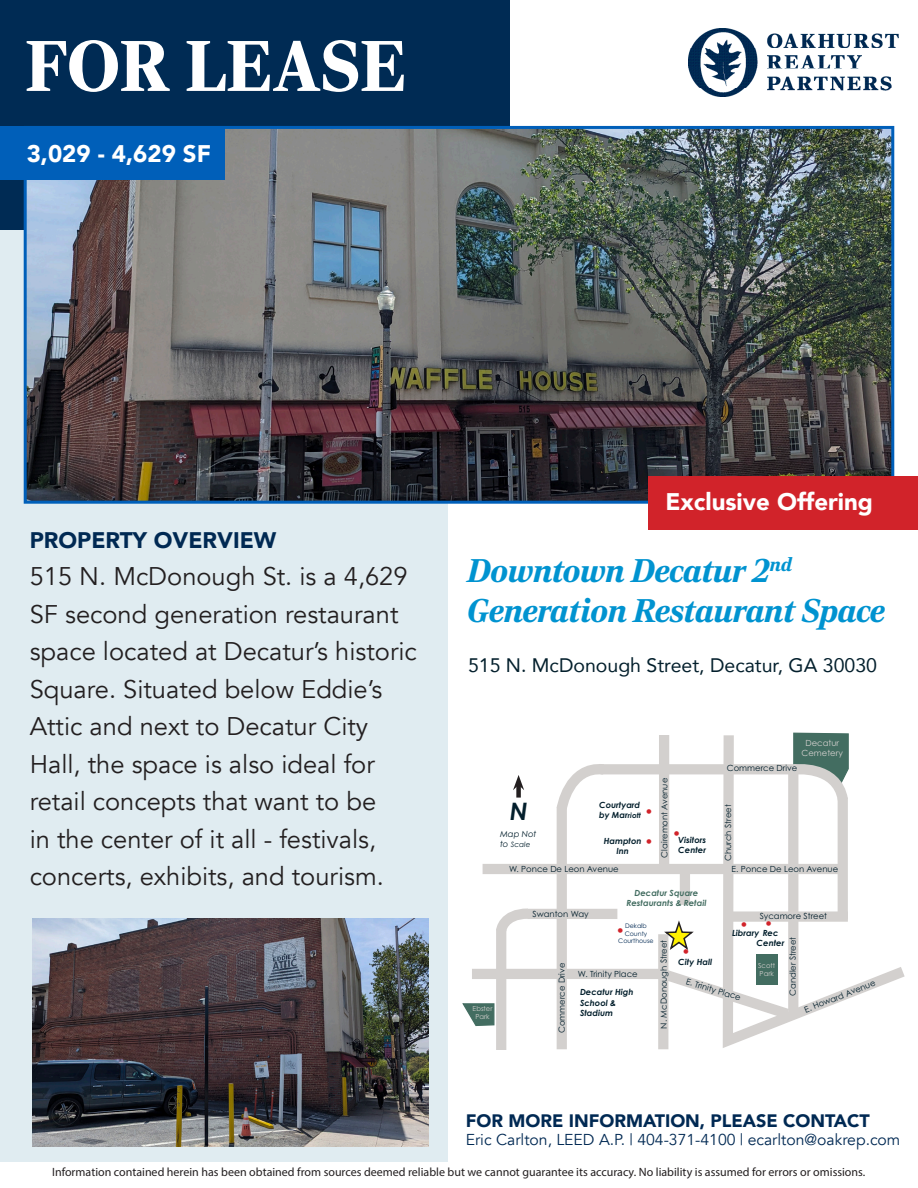
<style>
.page{position:relative;width:918px;height:1188px;background:#fff}
.page>*{position:absolute;margin:0;border:0;box-sizing:border-box;transform-origin:0 0}
.t1{font:900 72px "Rocky";color:#fff}
.t2{font:italic 900 33px/39.6px "Rocky";color:#0093d0}
.t3{font:25.5px/37.5px "Avenir";color:#231f20}
.t4{font:900 24px "Avenir";color:#fff}
.t5{font:italic 700 24px "Century Gothic Pro";color:#031f2c}
.t6{font:900 22.5px "Avenir";color:#002953}
.t7{font:19.5px "Avenir";color:#031f2c}
.t8{font:900 18px "Avenir";color:#002953}
.t9{font:15.75px "Avenir";color:#002953}
.t10{font:italic 700 15.15px "Century Gothic Pro";color:#d1232a}
.t11{font:12px "Myriad Pro";color:#231f20}
.t12{font:8.4px "Century Gothic Pro";color:#031f2c}
.t13{font:italic 700 8.4px/10.2px "Century Gothic Pro";color:#031f2c}
.t14{font:italic 700 8.4px "Century Gothic Pro";color:#436d61}
.t15{font:8.4px/10.2px "Century Gothic Pro";color:#d3d0ce;text-align:center}
.t16{font:italic 8.4px "Century Gothic Pro";color:#031f2c}
.t17{font:italic 7.35px "Century Gothic Pro";color:#031f2c}
.t18{font:6.9px "Century Gothic Pro";color:#d3d0ce}
.t19{font:6.3px "Century Gothic Pro";color:#002953}
.s1{font-size:7.35px}
.s2{font-size:8.4px}
</style>
<div class="page">
<div style="left:0;top:223px;width:448px;height:938px;background:#e0ecf1"></div>
<div style="left:0;top:0;width:509px;height:230px;background:#002b54"></div>
<img style="left:688px;top:29px;width:210px;height:67px">
<img style="left:28px;top:130px;width:862px;height:370px">
<div style="left:24px;top:126px;width:870px;height:378px;border:3px solid #005fb9"></div>
<div style="left:483px;top:864px;width:362px;height:10px;background:#d3d0ce"></div>
<div style="left:528px;top:909px;width:89px;height:10px;background:#d3d0ce"></div>
<div style="left:472px;top:969px;width:192px;height:10px;background:#d3d0ce"></div>
<svg style="left:556px;top:764px;width:58px;height:64px"></svg>
<svg style="left:496px;top:908px;width:52px;height:46px"></svg>
<svg style="left:614px;top:735px;width:291px;height:315px"></svg>
<div style="left:659px;top:735px;width:10px;height:131px;background:#d3d0ce"></div>
<div style="left:680px;top:869px;width:10px;height:36px;background:#d3d0ce"></div>
<div style="left:496px;top:930px;width:10px;height:120px;background:#d3d0ce"></div>
<div style="left:838px;top:798px;width:10px;height:121px;background:#d3d0ce"></div>
<div style="left:658px;top:934px;width:10px;height:115px;background:#d3d0ce"></div>
<div style="left:788px;top:771px;width:10px;height:241px;background:#d3d0ce"></div>
<div style="left:557px;top:808px;width:10px;height:241px;background:#d3d0ce"></div>
<svg style="left:777px;top:732px;width:92px;height:87px"></svg>
<svg style="left:462px;top:1003px;width:33px;height:23px"></svg>
<div style="left:756px;top:954px;width:21px;height:30px;background:#436d61"></div>
<svg style="left:662px;top:921px;width:34px;height:31px"></svg>
<div style="left:516px;top:785px;width:5px;height:13px;background:#231f20"></div>
<svg style="left:513px;top:775px;width:11px;height:15px"></svg>
<div style="left:648px;top:476px;width:270px;height:53px;background:#d1232a"></div>
<div style="left:0;top:126px;width:225px;height:54px;background:#005fb9"></div>
<img style="left:32px;top:918px;width:396px;height:229px">
<p class="t1" style="left:25px;top:23px;width:383px">FOR LEASE</p>
<p class="t4" style="left:27px;top:133px;width:186px">3,029 - 4,629 SF</p>
<p class="t6" style="left:30px;top:520px;width:248px">PROPERTY OVERVIEW</p>
<p class="t3" style="left:30px;top:558px;width:389px">515 N. McDonough St. is a 4,629<br>SF second generation restaurant space located at Decatur’s historic<br>Square. Situated below Eddie’s<br>Attic and next to Decatur City<br>Hall, the space is also ideal for retail concepts that want to be<br>in the center of it all - festivals, concerts, exhibits, and tourism.</p>
<p class="t4" style="left:665px;top:482px;width:209px">Exclusive Offering</p>
<p class="t2" style="left:468px;top:551px;width:419px">Downtown Decatur 2<sup>nd<br></sup>Generation Restaurant Space</p>
<p class="t7" style="left:468px;top:650px;width:411px">515 N. McDonough Street, Decatur, GA 30030</p>
<p class="t15" style="left:802px;top:738px;width:43px">Decatur<br>Cemetery</p>
<p class="t12" style="left:659px;top:858px;width:81px;rotate:-90deg">Clairemont Avenue</p>
<p class="t13" style="left:599px;top:800px;width:44px">Courtyard by Mar<span class="s1">riott</span></p>
<p class="t13" style="left:604px;top:836px;width:39px;text-align:center">Hampton<br>Inn</p>
<p class="t13" style="left:678px;top:835px;width:30px">Visitors<br>Center</p>
<p class="t14" style="left:635px;top:887px;width:65px">Decatur Square</p>
<p class="t14" style="left:627px;top:897px;width:81px">Restaurants &amp; Retail</p>
<p class="t5" style="left:510px;top:796px;width:19px">N</p>
<p class="t10" style="left:645px;top:801px;width:11px">•</p>
<p class="t10" style="left:645px;top:832px;width:11px">•</p>
<p class="t16" style="left:500px;top:829px;width:38px">Map Not</p>
<p class="t17" style="left:500px;top:840px;width:32px"><span class="s2">to</span> Scale</p>
<p class="t10" style="left:672px;top:824px;width:11px">•</p>
<p class="t12" style="left:509px;top:864px;width:111px">W. Ponce De Leon Avenue</p>
<p class="t12" style="left:727px;top:763px;width:72px">Commerce Drive</p>
<p class="t12" style="left:723px;top:861px;width:58px;rotate:-90deg">Church Street</p>
<p class="t12" style="left:732px;top:864px;width:108px">E. Ponce De Leon Avenue</p>
<p class="t18" style="left:473px;top:1004px;width:21px">Ebster</p>
<p class="t18" style="left:475px;top:1012px;width:16px">Park</p>
<p class="t12" style="left:533px;top:909px;width:58px">Swanton Way</p>
<p class="t12" style="left:557px;top:1033px;width:72px;rotate:-90deg">Commerce Drive</p>
<p class="t19" style="left:625px;top:922px;width:23px">Dekalb</p>
<p class="t19" style="left:625px;top:929px;width:24px">County</p>
<p class="t19" style="left:618px;top:937px;width:37px">Courthouse</p>
<p class="t10" style="left:616px;top:921px;width:11px">•</p>
<p class="t12" style="left:659px;top:1029px;width:90px;rotate:-90deg">N. McDonough Street</p>
<p class="t12" style="left:578px;top:969px;width:61px">W. Trinity Place</p>
<p class="t13" style="left:580px;top:987px;width:55px">Decatur High<br>School &amp;<br>Stadium</p>
<p class="t12" style="left:760px;top:911px;width:69px">Sycamore Street</p>
<p class="t10" style="left:740px;top:915px;width:11px">•</p>
<p class="t10" style="left:764px;top:914px;width:11px">•</p>
<p class="t13" style="left:732px;top:928px;width:48px">Library Rec</p>
<p class="t13" style="left:757px;top:938px;width:29px">Center</p>
<p class="t12" style="left:788px;top:996px;width:61px;rotate:-90deg">Candler Street</p>
<p class="t10" style="left:681px;top:942px;width:11px">•</p>
<p class="t13" style="left:678px;top:957px;width:35px">City Hall</p>
<p class="t18" style="left:758px;top:961px;width:18px">Scott</p>
<p class="t18" style="left:760px;top:969px;width:16px">Park</p>
<p class="t12" style="left:688px;top:976px;width:58px;rotate:17deg">E. Trinity Place</p>
<p class="t12" style="left:803px;top:1005px;width:77px;rotate:-22deg">E. Howard Avenue</p>
<p class="t8" style="left:466px;top:1105px;width:406px">FOR MORE INFORMATION, PLEASE CONTACT</p>
<p class="t9" style="left:466px;top:1131px;width:436px">Eric Carlton, LEED A.P. | 404-371-4100 | ecarlton@oakrep.com</p>
<p class="t11" style="left:52px;top:1164px;width:815px">Information contained herein has been obtained from sources deemed reliable but we cannot guarantee its accuracy. No liability is assumed for errors or omissions.</p>
</div>
